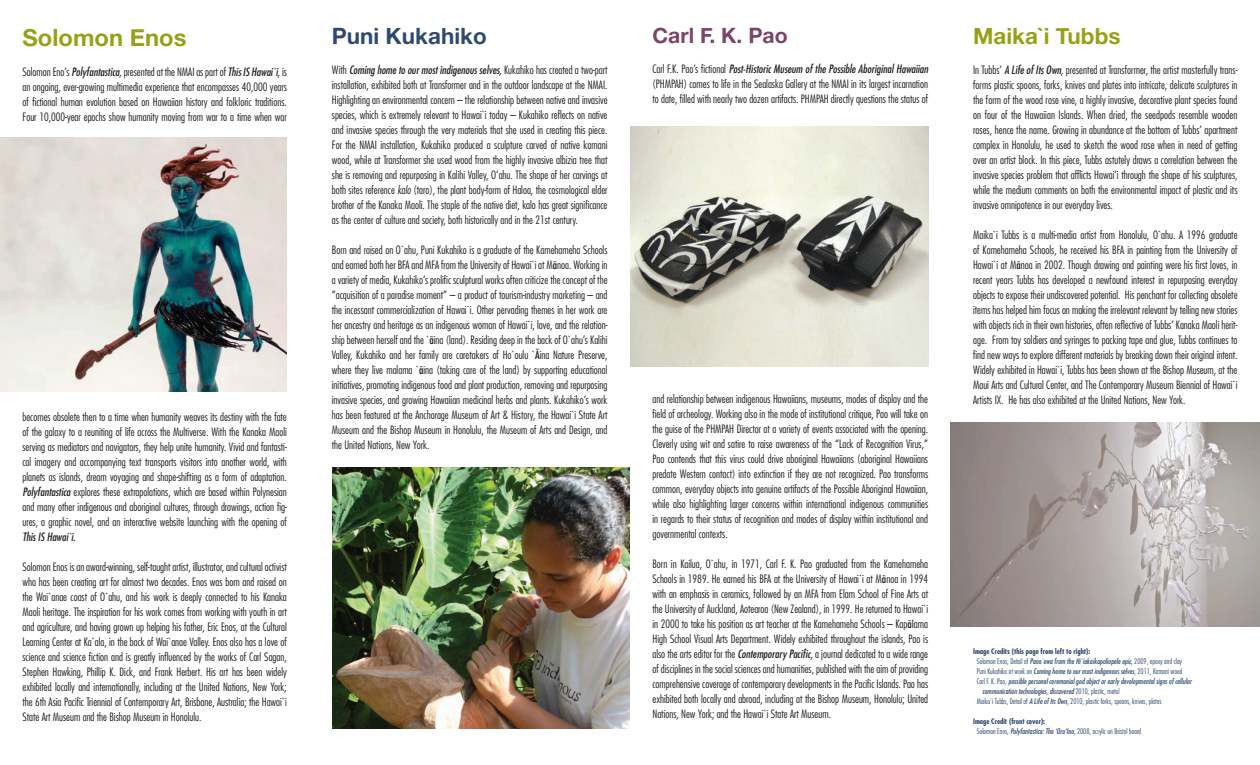
<style>
.page{position:relative;width:1260px;height:765px;background:#fff}
.page>*{position:absolute;margin:0;border:0;box-sizing:border-box;transform-origin:0 0}
.t1{font:23.75px "Alte Haas Grotesk Bold";color:#97a116}
.t2{font:22.5px "Alte Haas Grotesk Bold";color:#2f496f}
.t3{font:22.5px "Alte Haas Grotesk Bold";color:#97a116}
.t4{font:21.25px "Alte Haas Grotesk Bold";color:#7d4369}
.t5{font:300 condensed 11.25px/15px "Futura LT";color:#231f20;text-align:justify}
.t6{font:italic condensed 7.5px "Futura LT";color:#2f496f}
.t7{font:300 condensed 7.5px "Futura LT";color:#2f496f}
.t8{font:700 condensed 7.5px "Futura LT";color:#2f496f}
.s1{font-weight:400;font-style:italic}
.s2{font-style:italic}
.s3{font-family:"Futura";font-weight:500}
.s4{font-weight:300;font-style:normal}
</style>
<div class="page">
<img style="left:0;top:138px;width:287px;height:253px">
<img style="left:951px;top:422px;width:309px;height:205px">
<img style="left:332px;top:467px;width:298px;height:261px">
<img style="left:630px;top:127px;width:298px;height:239px">
<p class="t1" style="left:22px;top:22px;width:166px">Solomon Enos</p>
<p class="t5" style="left:22px;top:64px;width:266px">Solomon Eno’s <span class="s1">Polyfantastica,</span> presented at the NMAI as part of <span class="s1">This IS Hawai`i,</span> is an ongoing, ever-growing multimedia experience that encompasses 40,000 years of fictional human evolution based on Hawaiian history and folkloric traditions.<br>Four 10,000-year epochs show humanity moving from war to a time when war</p>
<p class="t5" style="left:22px;top:409px;width:266px">becomes obsolete then to a time when humanity weaves its destiny with the fate of the galaxy to a reuniting of life across the Multiverse. With the Kanaka Maoli serving as mediators and navigators, they help unite humanity. Vivid and fantasti&shy;cal imagery and accompanying text transports visitors into another world, with planets as islands, dream voyaging and shape-shifting as a form of adaptation.<br><span class="s1">Polyfantastica</span> explores these extrapolations, which are based within Polynesian and many other indigenous and aboriginal cultures, through drawings, action fig&shy;ures, a graphic novel, and an interactive website launching with the opening of <span class="s1">This IS Hawai`i.</span></p>
<p class="t5" style="left:22px;top:559px;width:266px">Solomon Enos is an award-winning, self-taught artist, illustrator, and cultural activist who has been creating art for almost two decades. Enos was born and raised on the Wai`anae coast of O`ahu, and his work is deeply connected to his Kanaka Maoli heritage. The inspiration for his work comes from working with youth in art and agriculture, and having grown up helping his father, Eric Enos, at the Cultural Learning Center at Ka`ala, in the back of Wai`anae Valley. Enos also has a love of science and science fiction and is greatly influenced by the works of Carl Sagan, Stephen Hawking, Phillip K. Dick, and Frank Herbert. His art has been widely exhibited locally and internationally, including at the United Nations, New York; the 6th Asia Pacific Triennial of Contemporary Art, Brisbane, Australia; the Hawai`i State Art Museum and the Bishop Museum in Honolulu.</p>
<p class="t2" style="left:332px;top:22px;width:156px">Puni Kukahiko</p>
<p class="t5" style="left:332px;top:63px;width:277px">With <span class="s1">Coming home to our most indigenous selves,</span> Kukahiko has created a two-part installation, exhibited both at Transformer and in the outdoor landscape at the NMAI.<br>Highlighting an environmental concern – the relationship between native and invasive species, which is extremely relevant to Hawai`i today – Kukahiko reflects on native and invasive species through the very materials that she used in creating this piece.<br>For the NMAI installation, Kukahiko produced a sculpture carved of native kamani wood, while at Transformer she used wood from the highly invasive albizia tree that she is removing and repurposing in Kalihi Valley, O’ahu. The shape of her carvings at both sites reference <span class="s2">kalo</span> (taro), the plant body-form of Haloa, the cosmological elder brother of the Kanaka Maoli. The staple of the native diet, kalo has great significance as the center of culture and society, both historically and in the 21st century.</p>
<p class="t5" style="left:332px;top:243px;width:277px">Born and raised on O`ahu, Puni Kukahiko is a graduate of the Kamehameha Schools and earned both her BFA and MFA from the University of Hawai`i at M<span class="s3">ā</span>noa. Working in a variety of media, Kukahiko’s prolific sculptural works often criticize the concept of the “acquisition of a paradise moment” – a product of tourism-industry marketing – and the incessant commercialization of Hawai`i. Other pervading themes in her work are her ancestry and heritage as an indigenous woman of Hawai`i, love, and the relation&shy;ship between herself and the `<span class="s3">ā</span>ina (land). Residing deep in the back of O`ahu’s Kalihi Valley, Kukahiko and her family are caretakers of Ho`oulu `<span class="s3">Ā</span>ina Nature Preserve, where they live malama `<span class="s3">ā</span>ina (taking care of the land) by supporting educational initiatives, promoting indigenous food and plant production, removing and repurposing invasive species, and growing Hawaiian medicinal herbs and plants. Kukahiko’s work has been featured at the Anchorage Museum of Art &amp; History, the Hawai`i State Art Museum and the Bishop Museum in Honolulu, the Museum of Arts and Design, and the United Nations, New York.</p>
<p class="t4" style="left:652px;top:22px;width:137px">Carl F. K. Pao</p>
<p class="t5" style="left:652px;top:62px;width:277px">Carl F.K. Pao’s fictional <span class="s1">Post-Historic Museum of the Possible Aboriginal Hawaiian </span>(PHMPAH) comes to life in the Sealaska Gallery at the NMAI in its largest incarnation to date, filled with nearly two dozen artifacts. PHMPAH directly questions the status of</p>
<p class="t5" style="left:652px;top:392px;width:277px">and relationship between indigenous Hawaiians, museums, modes of display and the field of archeology. Working also in the mode of institutional critique, Pao will take on the guise of the PHMPAH Director at a variety of events associated with the opening.<br>Cleverly using wit and satire to raise awareness of the “Lack of Recognition Virus,” Pao contends that this virus could drive aboriginal Hawaiians (aboriginal Hawaiians predate Western contact) into extinction if they are not recognized. Pao transforms common, everyday objects into genuine artifacts of the Possible Aboriginal Hawaiian, while also highlighting larger concerns within international indigenous communities in regards to their status of recognition and modes of display within institutional and governmental contexts.</p>
<p class="t5" style="left:652px;top:557px;width:277px">Born in Kailua, O`ahu, in 1971, Carl F. K. Pao graduated from the Kamehameha Schools in 1989. He earned his BFA at the University of Hawai`i at M<span class="s3">ā</span>noa in 1994 with an emphasis in ceramics, followed by an MFA from Elam School of Fine Arts at the University of Auckland, Aotearoa (New Zealand), in 1999. He returned to Hawai`i in 2000 to take his position as art teacher at the Kamehameha Schools – Kap<span class="s3">ā</span>Iama High School Visual Arts Department. Widely exhibited throughout the islands, Pao is also the arts editor for the <span class="s1">Contemporary Pacific,</span> a journal dedicated to a wide range of disciplines in the social sciences and humanities, published with the aim of providing comprehensive coverage of contemporary developments in the Pacific Islands. Pao has exhibited both locally and abroad, including at the Bishop Museum, Honolulu; United Nations, New York; and the Hawai`i State Art Museum.</p>
<p class="t3" style="left:973px;top:22px;width:149px">Maika`i Tubbs</p>
<p class="t5" style="left:973px;top:63px;width:266px">In Tubbs’ <span class="s1">A Life of Its Own,</span> presented at Transformer, the artist masterfully trans&shy;forms plastic spoons, forks, knives and plates into intricate, delicate sculptures in the form of the wood rose vine, a highly invasive, decorative plant species found on four of the Hawaiian Islands. When dried, the seedpods resemble wooden roses, hence the name. Growing in abundance at the bottom of Tubbs’ apartment complex in Honolulu, he used to sketch the wood rose when in need of getting over an artist block. In this piece, Tubbs astutely draws a correlation between the invasive species problem that afflicts Hawai’i through the shape of his sculptures, while the medium comments on both the environmental impact of plastic and its invasive omnipotence in our everyday lives.</p>
<p class="t5" style="left:973px;top:228px;width:266px">Maika`i Tubbs is a multi-media artist from Honolulu, O`ahu. A 1996 graduate of Kamehameha Schools, he received his BFA in painting from the University of Hawai`i at M<span class="s3">ā</span>noa in 2002. Though drawing and painting were his first loves, in recent years Tubbs has developed a newfound interest in repurposing everyday objects to expose their undiscovered potential. His penchant for collecting obsolete items has helped him focus on making the irrelevant relevant by telling new stories with objects rich in their own histories, often reflective of Tubbs’ Kanaka Maoli herit&shy;age. From toy soldiers and syringes to packing tape and glue, Tubbs continues to find new ways to explore different materials by breaking down their original intent.<br>Widely exhibited in Hawai`i, Tubbs has been shown at the Bishop Museum, at the Maui Arts and Cultural Center, and The Contemporary Museum Biennial of Hawai`i Artists IX. He has also exhibited at the United Nations, New York.</p>
<p class="t8" style="left:973px;top:647px;width:119px">Image Credits (this page from left to right):</p>
<p class="t6" style="left:977px;top:657px;width:207px"><span class="s4">Solomon Enos, Detail of</span> Pana`ewa from the Hi`iakaikapoliopele epic, <span class="s4">2009, epoxy and clay</span></p>
<p class="t7" style="left:977px;top:667px;width:207px">Puni Kukahiko at work on <span class="s1">Coming home to our most indigenous selves</span>, 2011, Kamani wood</p>
<p class="t6" style="left:977px;top:677px;width:216px"><span class="s4">Carl F. K. Pao,</span> possible personal ceremonial god object or early developmental signs of cellular</p>
<p class="t6" style="left:982px;top:687px;width:139px">communication technologies, discovered <span class="s4">2010, plastic, metal</span></p>
<p class="t7" style="left:977px;top:697px;width:186px">Maika`i Tubbs, Detail of <span class="s1">A Life of Its Own,</span> 2010, plastic forks, spoons, knives, plates</p>
<p class="t8" style="left:973px;top:717px;width:74px">Image Credit (front cover):</p>
<p class="t7" style="left:977px;top:727px;width:166px">Solomon Enos, <span class="s1">Polyfantastica: The ‘Oro‘Ino,</span> 2008, acrylic on Bristol board</p>
</div>
